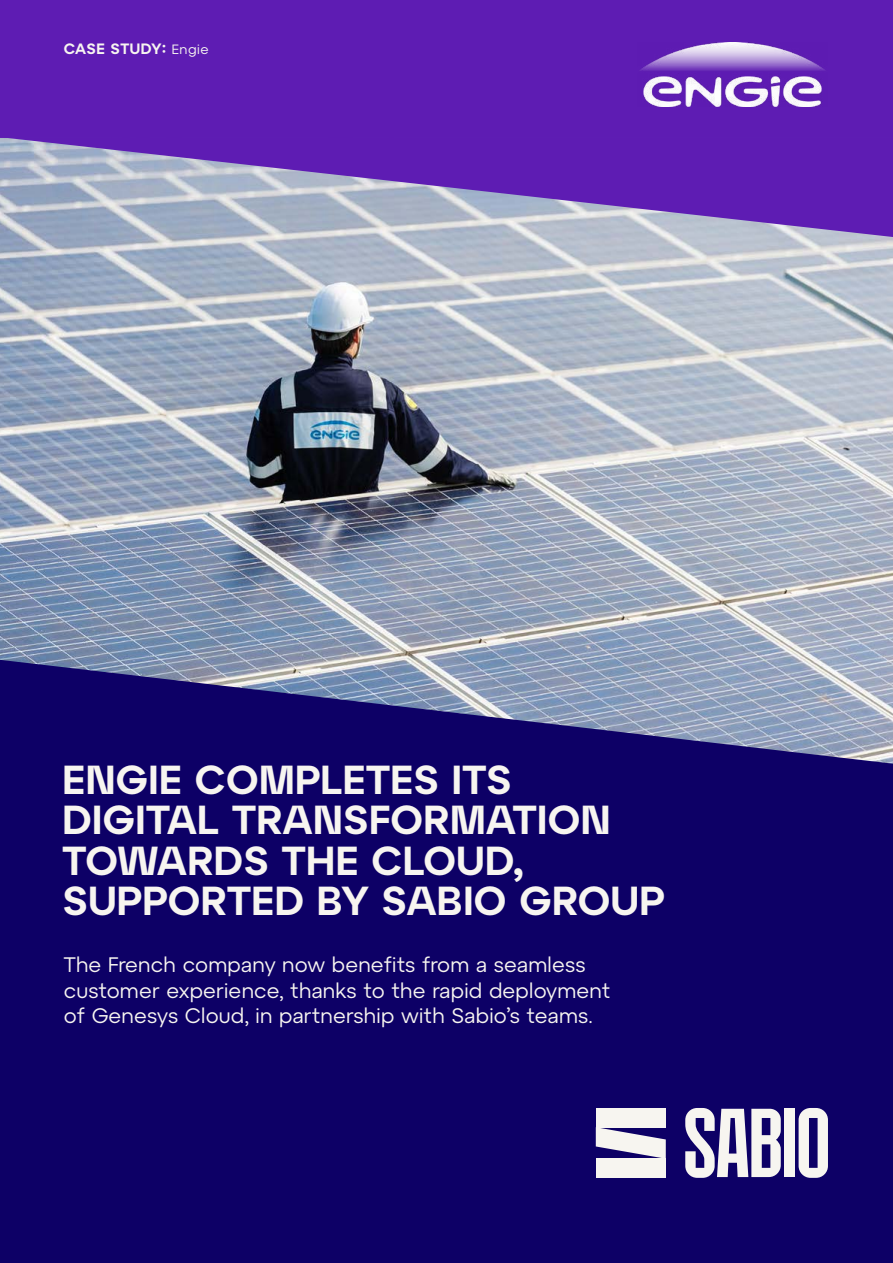
<style>
.page{position:relative;width:893px;height:1263px;background:#fff}
.page>*{position:absolute;margin:0;border:0;box-sizing:border-box;transform-origin:0 0}
.t1{font:600 40.5px/40.5px "Atyp BL Display";letter-spacing:.01em;color:#f7f5f0}
.t2{font:21px/25.5px "Atyp BL Text";letter-spacing:.01em;color:#f7f5f0}
.t3{font:600 15px "Atyp BL Text";letter-spacing:.03em;color:#f7f5f0}
.s1{font-weight:400;font-size:13.5px}
</style>
<div class="page">
<div style="left:0;top:0;width:893px;height:196px;background:#5e1cb3"></div>
<div style="left:0;top:504px;width:893px;height:759px;background:#0d0066"></div>
<img style="left:0;top:237px;width:893px;height:527px">
<img style="left:640px;top:43px;width:185px;height:64px">
<div style="left:596px;top:1108px;width:70px;height:19px;background:#f7f5f0"></div>
<div style="left:596px;top:1159px;width:70px;height:19px;background:#f7f5f0"></div>
<svg style="left:596px;top:1127px;width:70px;height:32px"></svg>
<svg style="left:799px;top:1108px;width:29px;height:70px"></svg>
<div style="left:784px;top:1109px;width:11px;height:68px;background:#f7f5f0"></div>
<svg style="left:685px;top:1108px;width:96px;height:70px"></svg>
<svg style="left:0;top:138px;width:893px;height:99px"></svg>
<p class="t3" style="left:64px;top:39px;width:146px">CASE STUDY: <span class="s1">Engie</span></p>
<h1 class="t1" style="left:63px;top:758px;width:603px">ENGIE COMPLETES ITS<br>DIGITAL TRANSFORMATION<br>TOWARDS THE CLOUD,<br>SUPPORTED BY SABIO GROUP</h1>
<p class="t2" style="left:64px;top:952px;width:548px">The French company now benefits from a seamless customer experience, thanks to the rapid deployment of Genesys Cloud, in partnership with Sabio’s teams.</p>
</div>
